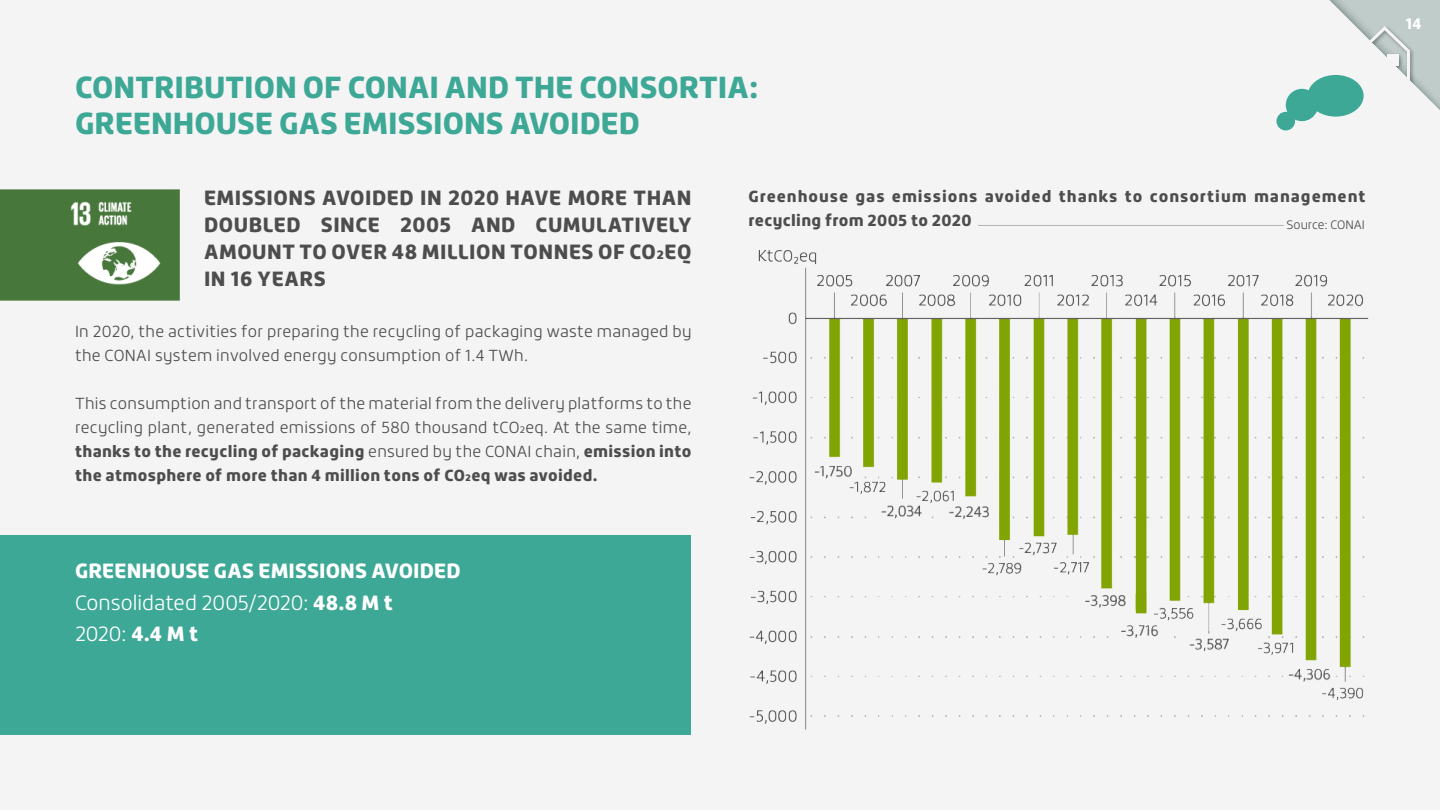
<style>
.page{position:relative;width:1440px;height:810px;background:#f5f4f4}
.page>*{position:absolute;margin:0;border:0;box-sizing:border-box;transform-origin:0 0}
.t1{font:900 30px/36px "Roihu";color:#3da896}
.t2{font:900 20.25px/27px "Roihu";letter-spacing:.025em;color:#4d4d4d;text-align:justify}
.t3{font:900 20.25px/31.5px "Roihu";letter-spacing:.005em;color:#fff}
.t4{font:300 15.75px/24px "Roihu";letter-spacing:.02em;color:#4d4d4d}
.t5{font:900 15.75px/24px "Roihu";letter-spacing:.06em;color:#4d4d4d}
.t6{font:900 15px "Roihu";color:#fff}
.t7{font:300 12px "Roihu";color:#4d4d4d}
.s1{font-weight:900}
.s2{font-weight:300}
</style>
<div class="page">
<hr style="left:978px;top:225px;width:306px;height:1px;background:#b3b3b3">
<svg style="left:1276px;top:0;width:164px;height:131px"></svg>
<img style="left:749px;top:250px;width:620px;height:480px">
<div style="left:0;top:536px;width:691px;height:199px;background:#3da896"></div>
<img style="left:0;top:190px;width:180px;height:111px">
<h1 class="t1" style="left:75px;top:69px;width:685px">CONTRIBUTION OF CONAI AND THE CONSORTIA:<br>GREENHOUSE GAS EMISSIONS AVOIDED</h1>
<p class="t2" style="left:204px;top:185px;width:489px">EMISSIONS AVOIDED IN 2020 HAVE MORE THAN DOUBLED SINCE 2005 AND CUMULATIVELY AMOUNT TO OVER 48 MILLION TONNES OF CO2EQ IN 16 YEARS</p>
<p class="t5" style="left:748px;top:184px;width:619px">Greenhouse gas emissions avoided thanks to consortium management recycling from 2005 to 2020</p>
<p class="t7" style="left:1287px;top:218px;width:80px">Source: CONAI</p>
<p class="t4" style="left:75px;top:320px;width:618px">In 2020, the activities for preparing the recycling of packaging waste managed by the CONAI system involved energy consumption of 1.4 TWh.</p>
<p class="t4" style="left:75px;top:392px;width:618px;text-align:justify">This consumption and transport of the material from the delivery platforms to the recycling plant, generated emissions of 580 thousand tCO2eq. At the same time, <span class="s1">thanks to the recycling of packaging</span> ensured by the CONAI chain, <span class="s1">emission into the atmosphere of more than 4 million tons of CO2eq was avoided.</span></p>
<p class="t3" style="left:75px;top:556px;width:387px">GREENHOUSE GAS EMISSIONS AVOIDED<br><span class="s2">Consolidated 2005/2020:</span> 48.8 M t<br><span class="s2">2020:</span> 4.4 M t</p>
<p class="t6" style="left:1406px;top:15px;width:18px">14</p>
</div>
